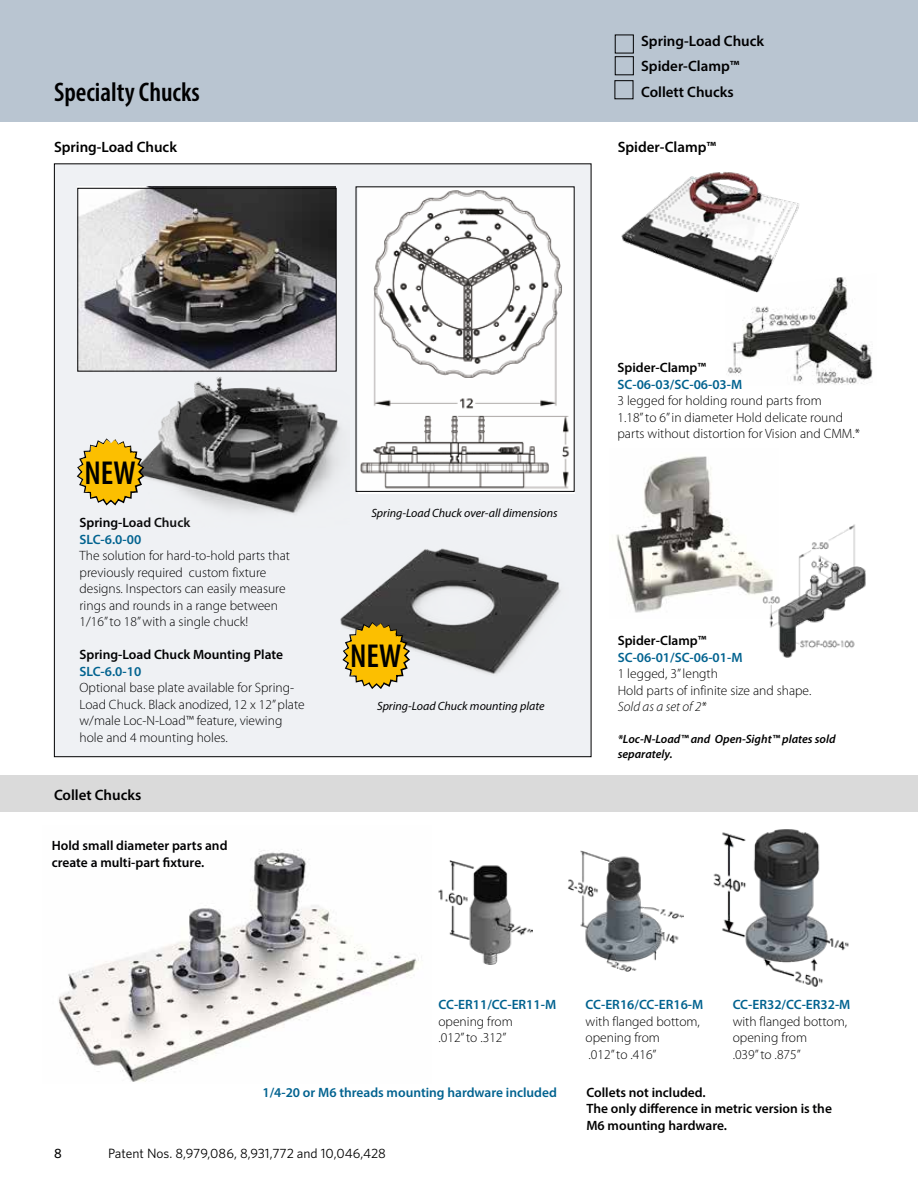
<style>
.page{position:relative;width:918px;height:1188px;background:#fff}
.page>*{position:absolute;margin:0;border:0;box-sizing:border-box;transform-origin:0 0}
.t1{font:600 condensed 33.3px "Myriad Pro";letter-spacing:.005em;color:#000001}
.t2{font:600 condensed 27px "Myriad Pro";color:#000001}
.t3{font:600 15px/25.5px "Myriad Pro";color:#000001}
.t4{font:300 13.5px/16.5px "Myriad Pro";color:#000001}
.t5{font:600 13.5px/16.5px "Myriad Pro";color:#000001}
.t6{font:600 13.5px "Myriad Pro";color:#00628f}
.t7{font:13.5px "Whitney";color:#000001}
.t8{font:italic 300 13.5px "Myriad Pro";color:#000001}
.t9{font:500 13.5px "Whitney";color:#000001}
.t10{font:italic 12px "Myriad Pro";color:#000001}
.t11{font:italic 600 12px/15px "Myriad Pro";color:#000001}
</style>
<div class="page">
<div style="left:0;top:0;width:918px;height:122px;background:#b9c5d1"></div>
<div style="left:54px;top:163px;width:537px;height:594px;background:#eff1f4;border:1px solid #000001"></div>
<div style="left:0;top:775px;width:918px;height:37px;background:#dadada"></div>
<img style="left:439px;top:861px;width:94px;height:103px">
<img style="left:58px;top:849px;width:361px;height:233px">
<img style="left:568px;top:850px;width:115px;height:122px">
<img style="left:713px;top:829px;width:136px;height:158px">
<img style="left:727px;top:277px;width:146px;height:108px">
<img style="left:621px;top:172px;width:185px;height:120px">
<img style="left:616px;top:456px;width:147px;height:157px">
<img style="left:763px;top:524px;width:103px;height:134px">
<img style="left:77px;top:187px;width:259px;height:183px">
<img style="left:127px;top:364px;width:213px;height:150px">
<img style="left:358px;top:188px;width:216px;height:305px">
<img style="left:340px;top:548px;width:221px;height:126px">
<div style="left:77px;top:188px;width:260px;height:184px;border:1px solid #000001"></div>
<svg style="left:77px;top:438px;width:67px;height:67px"></svg>
<svg style="left:342px;top:622px;width:68px;height:67px"></svg>
<div style="left:615px;top:35px;width:19px;height:18px;border:1px solid #000001"></div>
<div style="left:615px;top:56px;width:19px;height:19px;border:1px solid #000001"></div>
<div style="left:615px;top:80px;width:18px;height:19px;border:1px solid #000001"></div>
<h2 class="t2" style="left:54px;top:76px;width:147px">Specialty Chucks</h2>
<p class="t3" style="left:641px;top:28px;width:125px">Spring-Load Chuck<br>Spider-Clamp™<br>Collett Chucks</p>
<p class="t3" style="left:54px;top:133px;width:125px">Spring-Load Chuck</p>
<p class="t3" style="left:618px;top:133px;width:100px">Spider-Clamp™</p>
<h1 class="t1" style="left:84px;top:452px;width:53px">NEW</h1>
<p class="t5" style="left:80px;top:514px;width:112px">Spring-Load Chuck</p>
<p class="t6" style="left:80px;top:531px;width:63px">SLC-6.0-00</p>
<p class="t4" style="left:80px;top:548px;width:212px">The solution for hard-to-hold parts that previously required custom fixture designs. Inspectors can easily measure rings and rounds in a range between 1/16” to 18” with a single chuck!</p>
<p class="t5" style="left:80px;top:646px;width:205px">Spring-Load Chuck Mounting Plate</p>
<p class="t6" style="left:80px;top:663px;width:63px">SLC-6.0-10</p>
<p class="t4" style="left:80px;top:680px;width:227px">Optional base plate available for Spring-Load Chuck. Black anodized, 12 x 12” plate w/male Loc-N-Load™ feature, viewing hole and 4 mounting holes.</p>
<p class="t3" style="left:54px;top:781px;width:89px">Collet Chucks</p>
<p class="t5" style="left:52px;top:837px;width:177px">Hold small diameter parts and create a multi-part fixture.</p>
<p class="t10" style="left:371px;top:506px;width:188px">Spring-Load Chuck over-all dimensions</p>
<h1 class="t1" style="left:350px;top:636px;width:53px">NEW</h1>
<p class="t10" style="left:377px;top:698px;width:169px">Spring-Load Chuck mounting plate</p>
<p class="t5" style="left:618px;top:359px;width:90px">Spider-Clamp™</p>
<p class="t6" style="left:618px;top:376px;width:126px">SC-06-03/SC-06-03-M</p>
<p class="t4" style="left:618px;top:393px;width:244px">3 legged for holding round parts from<br>1.18” to 6” in diameter Hold delicate round parts without distortion for Vision and CMM.*</p>
<p class="t5" style="left:618px;top:632px;width:90px">Spider-Clamp™</p>
<p class="t6" style="left:618px;top:649px;width:126px">SC-06-01/SC-06-01-M</p>
<p class="t4" style="left:618px;top:665px;width:195px">1 legged, 3” length<br>Hold parts of infinite size and shape.</p>
<p class="t8" style="left:618px;top:699px;width:90px">Sold as a set of 2*</p>
<p class="t11" style="left:618px;top:731px;width:219px">*Loc-N-Load™ and Open-Sight™ plates sold separately.</p>
<p class="t6" style="left:438px;top:996px;width:119px">CC-ER11/CC-ER11-M</p>
<p class="t4" style="left:438px;top:1013px;width:76px">opening from .012” to .312”</p>
<p class="t6" style="left:586px;top:996px;width:119px">CC-ER16/CC-ER16-M</p>
<p class="t4" style="left:586px;top:1013px;width:116px">with flanged bottom, opening from<br>.012” to .416”</p>
<p class="t6" style="left:733px;top:996px;width:119px">CC-ER32/CC-ER32-M</p>
<p class="t4" style="left:733px;top:1013px;width:116px">with flanged bottom, opening from<br>.039” to .875”</p>
<p class="t6" style="left:262px;top:1083px;width:296px">1/4-20 or M6 threads mounting hardware included</p>
<p class="t5" style="left:586px;top:1083px;width:247px">Collets not included.<br>The only difference in metric version is the<br>M6 mounting hardware.</p>
<p class="t9" style="left:54px;top:1145px;width:9px">8</p>
<p class="t7" style="left:108px;top:1145px;width:279px">Patent Nos. 8,979,086, 8,931,772 and 10,046,428</p>
</div>
